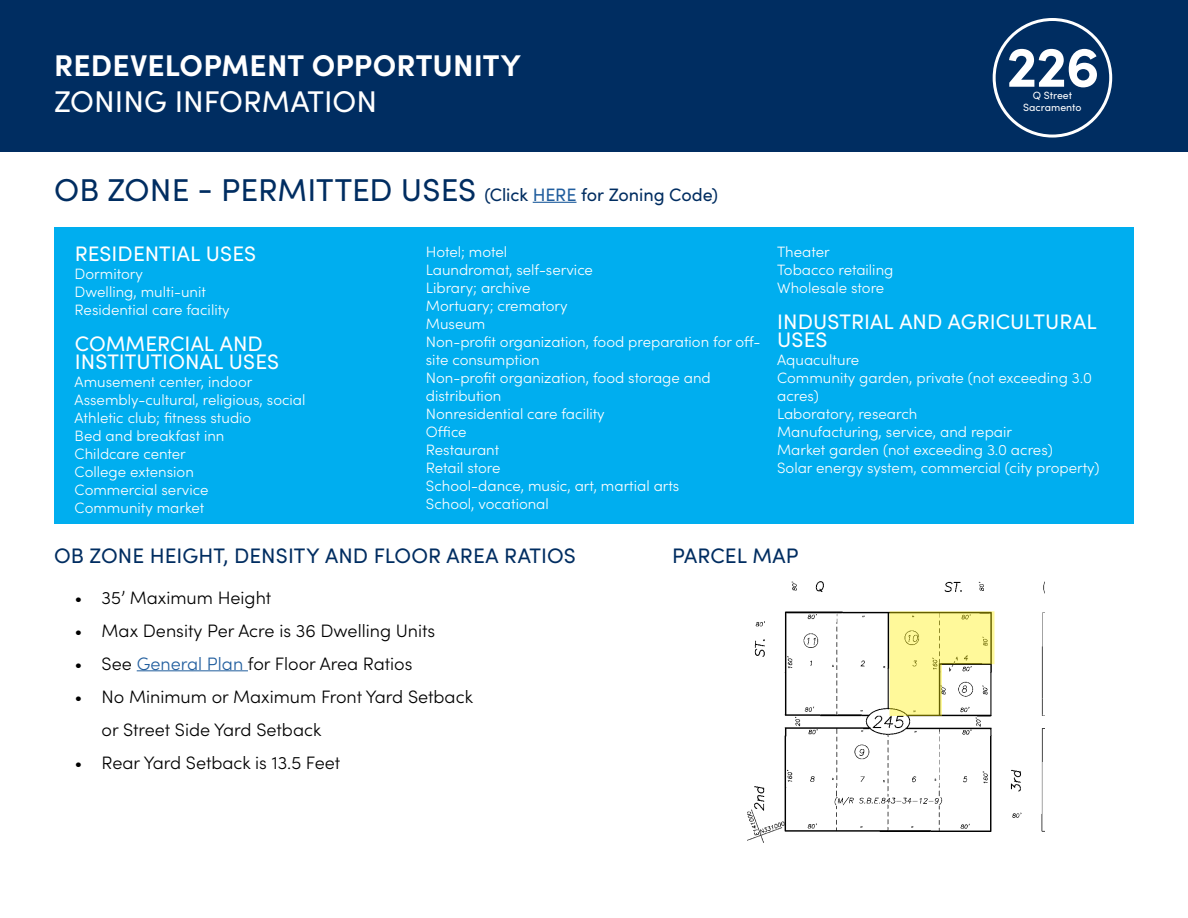
<style>
.page{position:relative;width:1188px;height:918px;background:#fff}
.page>*{position:absolute;margin:0;border:0;box-sizing:border-box;transform-origin:0 0}
.t1{font:700 57px "Sofia Pro";color:#fff}
.t2{font:31.65px "Sofia Pro";color:#002d61}
.t3{font:700 30px "Sofia Pro";letter-spacing:.005em;color:#fff}
.t4{font:30px "Sofia Pro";color:#fff}
.t5{font:21px/18px "Sofia Pro";letter-spacing:.005em;color:#fff}
.t6{font:21px "Sofia Pro";letter-spacing:.005em;color:#002d61}
.t7{font:300 18px/33px "Sofia Pro";color:#000}
.t8{font:300 15px/18px "Sofia Pro";color:#fff}
.t9{font:10.5px/12.6px "Sofia Pro";color:#fff;text-align:center}
.s1{font-size:18px}
.s2{font-size:18px;color:#215e9e}
.s3{color:#215e9e}
</style>
<div class="page">
<div style="left:0;top:0;width:1188px;height:151px;background:#002d61"></div>
<div style="left:993px;top:18px;width:119px;height:120px;border:3px solid #fff;border-radius:50%"></div>
<hr style="left:533px;top:202px;width:44px;height:1px;background:#215e9e">
<div style="left:54px;top:227px;width:1080px;height:297px;background:#00aeef"></div>
<img style="left:747px;top:581px;width:298px;height:261px">
<hr style="left:137px;top:670px;width:111px;height:1px;background:#215e9e">
<svg style="left:890px;top:611px;width:104px;height:105px"></svg>
<h3 class="t3" style="left:54px;top:42px;width:468px">REDEVELOPMENT OPPORTUNITY</h3>
<h3 class="t4" style="left:54px;top:79px;width:325px">ZONING INFORMATION</h3>
<h2 class="t2" style="left:54px;top:167px;width:665px">OB ZONE - PERMITTED USES <span class="s1">(Click</span> <span class="s2">HERE</span> <span class="s1">for Zoning Code)</span></h2>
<h1 class="t1" style="left:1007px;top:23px;width:95px">226</h1>
<p class="t9" style="left:1023px;top:88px;width:60px">Q Street<br>Sacramento</p>
<h3 class="t5" style="left:75px;top:244px;width:183px">RESIDENTIAL USES</h3>
<p class="t8" style="left:75px;top:264px;width:157px">Dormitory<br>Dwelling, multi-unit<br>Residential care facility</p>
<h3 class="t5" style="left:75px;top:334px;width:206px">COMMERCIAL AND<br>INSTITUTIONAL USES</h3>
<p class="t8" style="left:75px;top:372px;width:232px">Amusement center, indoor<br>Assembly-cultural, religious, social<br>Athletic club; fitness studio<br>Bed and breakfast inn<br>Childcare center<br>College extension<br>Commercial service<br>Community market</p>
<p class="t8" style="left:426px;top:242px;width:336px">Hotel; motel<br>Laundromat, self-service<br>Library; archive<br>Mortuary; crematory<br>Museum<br>Non-profit organization, food preparation for off&shy;site consumption<br>Non-profit organization, food storage and distribution<br>Nonresidential care facility<br>Office<br>Restaurant<br>Retail store<br>School-dance, music, art, martial arts<br>School, vocational</p>
<p class="t8" style="left:777px;top:242px;width:118px">Theater<br>Tobacco retailing<br>Wholesale store</p>
<h3 class="t5" style="left:777px;top:311px;width:321px">INDUSTRIAL AND AGRICULTURAL<br>USES</h3>
<p class="t8" style="left:777px;top:350px;width:324px">Aquaculture<br>Community garden, private (not exceeding 3.0 acres)<br>Laboratory, research<br>Manufacturing, service, and repair<br>Market garden (not exceeding 3.0 acres)<br>Solar energy system, commercial (city property)</p>
<h3 class="t6" style="left:54px;top:540px;width:523px">OB ZONE HEIGHT, DENSITY AND FLOOR AREA RATIOS</h3>
<p class="t7" style="left:75px;top:580px;width:198px">• 35’ Maximum Height</p>
<p class="t7" style="left:75px;top:613px;width:362px">• Max Density Per Acre is 36 Dwelling Units</p>
<p class="t7" style="left:75px;top:646px;width:339px">• See <span class="s3">General Plan</span> for Floor Area Ratios</p>
<p class="t7" style="left:102px;top:679px;width:373px;text-indent:-27px">• No Minimum or Maximum Front Yard Setback or Street Side Yard Setback</p>
<p class="t7" style="left:75px;top:745px;width:267px">• Rear Yard Setback is 13.5 Feet</p>
<h3 class="t6" style="left:672px;top:540px;width:128px">PARCEL MAP</h3>
</div>
